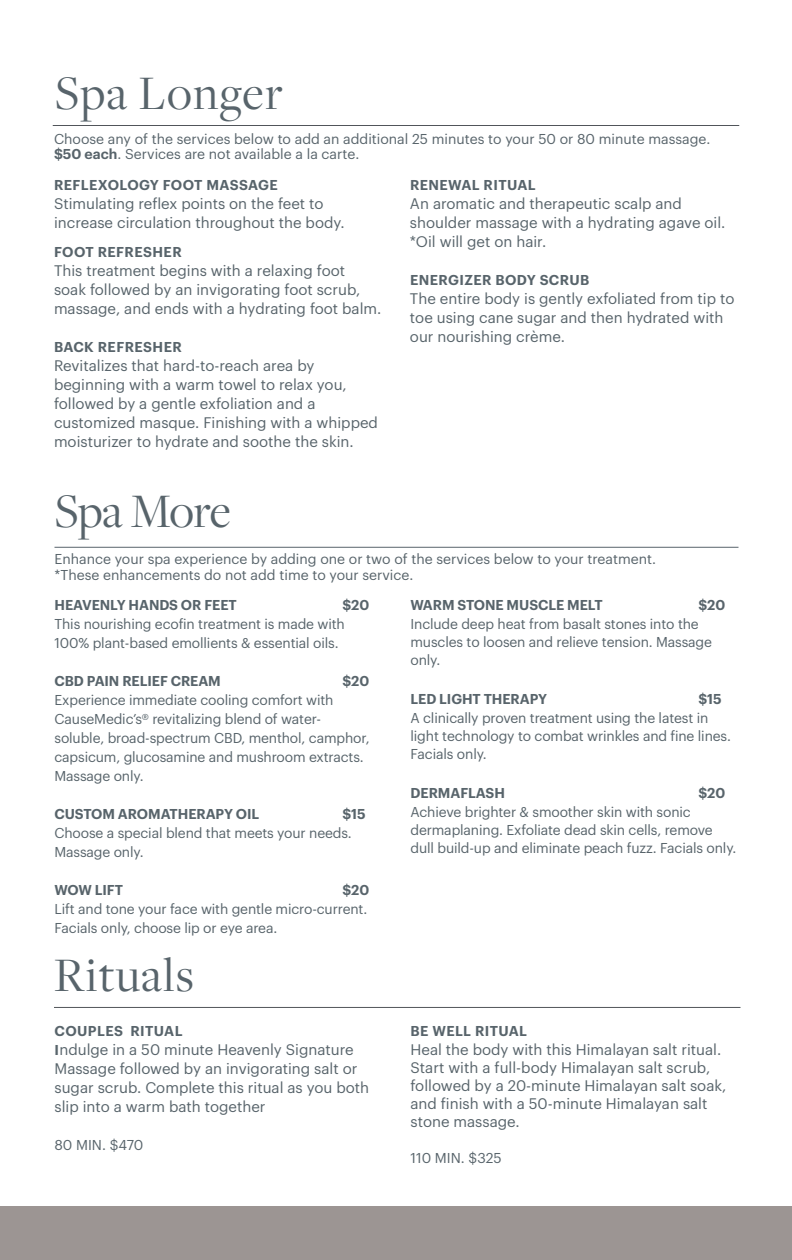
<style>
.page{position:relative;width:792px;height:1260px;background:#fff}
.page>*{position:absolute;margin:0;border:0;box-sizing:border-box;transform-origin:0 0}
.t1{font:50px "Freight Disp Pro";letter-spacing:.025em;color:#58646b}
.t2{font:15px/19px "Graphik Starwood";color:#58646b}
.t3{font:14px/19px "Graphik Starwood";letter-spacing:-.01em;color:#58646b}
.t4{font:600 14px "Graphik Starwood";letter-spacing:-.005em;color:#58646b}
.t5{font:600 14px "Graphik Starwood";letter-spacing:.03em;color:#58646b}
.s1{font-weight:600}
.s2{font-weight:600;font-size:14px}
</style>
<div class="page">
<div style="left:0;top:1206px;width:792px;height:54px;background:#9c9593"></div>
<hr style="left:53px;top:125px;width:686px;height:1px;background:#51555a">
<hr style="left:54px;top:547px;width:684px;height:1px;background:#58646b">
<hr style="left:54px;top:1007px;width:686px;height:1px;background:#51555a">
<p class="t1" style="left:55px;top:61px;width:229px">Spa Longer</p>
<p class="t3" style="left:54px;top:131px;width:658px;line-height:15px">Choose any of the services below to add an additional 25 minutes to your 50 or 80 minute massage. <span class="s1">$50 each</span>. Services are not available a la carte.</p>
<p class="t5" style="left:54px;top:174px;width:225px">REFLEXOLOGY FOOT MASSAGE</p>
<p class="t2" style="left:54px;top:193px;width:292px">Stimulating reflex points on the feet to increase circulation throughout the body.</p>
<p class="t5" style="left:54px;top:241px;width:129px">FOOT REFRESHER</p>
<p class="t2" style="left:54px;top:260px;width:329px">This treatment begins with a relaxing foot<br>soak followed by an invigorating foot scrub, massage, and ends with a hydrating foot balm.</p>
<p class="t5" style="left:54px;top:336px;width:129px">BACK REFRESHER</p>
<p class="t2" style="left:54px;top:355px;width:326px">Revitalizes that hard-to-reach area by beginning with a warm towel to relax you, followed by a gentle exfoliation and a customized masque. Finishing with a whipped moisturizer to hydrate and soothe the skin.</p>
<p class="t1" style="left:54px;top:478px;width:178px">Spa More</p>
<p class="t5" style="left:410px;top:174px;width:127px">RENEWAL RITUAL</p>
<p class="t2" style="left:410px;top:193px;width:317px">An aromatic and therapeutic scalp and shoulder massage with a hydrating agave oil. *Oil will get on hair.</p>
<p class="t5" style="left:410px;top:269px;width:181px">ENERGIZER BODY SCRUB</p>
<p class="t2" style="left:410px;top:288px;width:326px">The entire body is gently exfoliated from tip to toe using cane sugar and then hydrated with our nourishing crème.</p>
<p class="t3" style="left:54px;top:548px;width:603px">Enhance your spa experience by adding one or two of the services below to your treatment.</p>
<p class="t3" style="left:54px;top:564px;width:360px">*These enhancements do not add time to your service.</p>
<p class="t3" style="left:54px;top:594px;width:316px;text-indent:288px"><span class="s1">$20<br></span>This nourishing ecofin treatment is made with<br>100% plant-based emollients &amp; essential oils.</p>
<p class="t4" style="left:55px;top:670px;width:168px">CBD PAIN RELIEF CREAM</p>
<p class="t4" style="left:343px;top:670px;width:28px">$20</p>
<p class="t3" style="left:54px;top:689px;width:317px">Experience immediate cooling comfort with CauseMedic’s® revitalizing blend of water&shy;soluble, broad-spectrum CBD, menthol, camphor, capsicum, glucosamine and mushroom extracts.<br>Massage only.</p>
<p class="t4" style="left:55px;top:803px;width:206px">CUSTOM AROMATHERAPY OIL</p>
<p class="t4" style="left:55px;top:594px;width:184px">HEAVENLY HANDS OR FEET</p>
<p class="t3" style="left:54px;top:803px;width:313px;text-indent:288px"><span class="s1">$15<br></span>Choose a special blend that meets your needs.<br>Massage only.</p>
<p class="t4" style="left:55px;top:879px;width:70px">WOW LIFT</p>
<p class="t3" style="left:54px;top:879px;width:316px;text-indent:288px"><span class="s1">$20<br></span>Lift and tone your face with gentle micro-current.<br>Facials only, choose lip or eye area.</p>
<p class="t1" style="left:54px;top:943px;width:141px">Rituals</p>
<p class="t5" style="left:55px;top:1020px;width:130px">COUPLES RITUAL</p>
<p class="t2" style="left:54px;top:1039px;width:316px"><span class="s2">I</span>ndulge in a 50 minute Heavenly Signature Massage followed by an invigorating salt or sugar scrub. Complete this ritual as you both slip into a warm bath together</p>
<p class="t3" style="left:54px;top:1134px;width:90px">80 MIN. $470</p>
<p class="t3" style="left:410px;top:594px;width:316px;line-height:18.4px;text-indent:288px"><span class="s1">$20<br></span>Include deep heat from basalt stones into the muscles to loosen and relieve tension. Massage only.</p>
<p class="t4" style="left:411px;top:688px;width:138px">LED LIGHT THERAPY</p>
<p class="t4" style="left:411px;top:594px;width:194px">WARM STONE MUSCLE MELT</p>
<p class="t3" style="left:410px;top:688px;width:322px;line-height:18.4px;text-indent:288px"><span class="s1">$15<br></span>A clinically proven treatment using the latest in light technology to combat wrinkles and fine lines.<br>Facials only.</p>
<p class="t4" style="left:411px;top:782px;width:96px">DERMAFLASH</p>
<p class="t4" style="left:698px;top:782px;width:28px">$20</p>
<p class="t3" style="left:410px;top:802px;width:328px;line-height:18px">Achieve brighter &amp; smoother skin with sonic dermaplaning. Exfoliate dead skin cells, remove dull build-up and eliminate peach fuzz. Facials only.</p>
<p class="t5" style="left:411px;top:1020px;width:118px">BE WELL RITUAL</p>
<p class="t2" style="left:410px;top:1039px;width:317px;line-height:18px">Heal the body with this Himalayan salt ritual.<br>Start with a full-body Himalayan salt scrub, followed by a 20-minute Himalayan salt soak, and finish with a 50-minute Himalayan salt stone massage.</p>
<p class="t3" style="left:410px;top:1147px;width:93px">110 MIN. $325</p>
</div>
